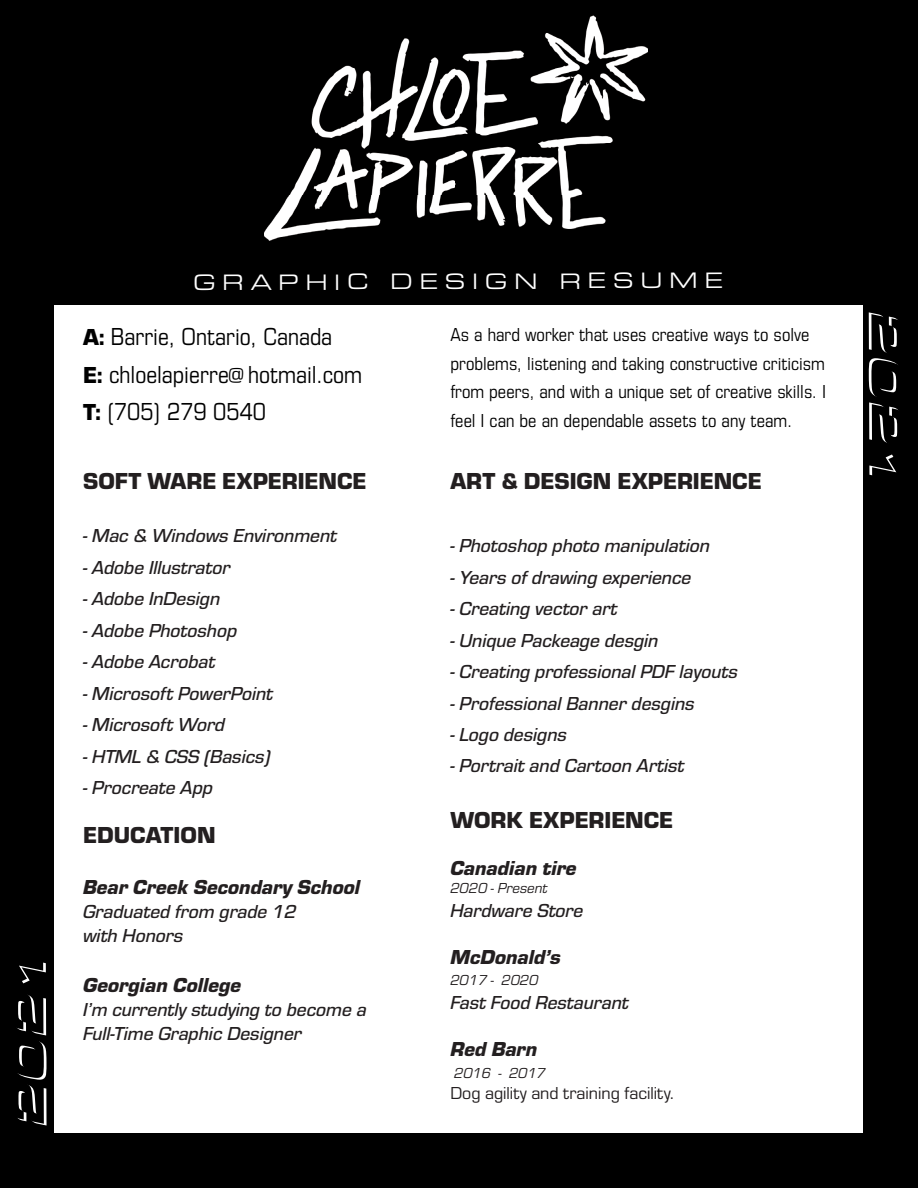
<style>
.page{position:relative;width:918px;height:1188px;background:#000}
.page>*{position:absolute;margin:0;border:0;box-sizing:border-box;transform-origin:0 0}
.t1{font:25.5px/37.5px "Eurostile Con";color:#000}
.t2{font:900 24px "Eurostile";color:#231f20}
.t3{font:23.1px "Eurostile Ext";letter-spacing:.28em;color:#fff}
.t4{font:italic 900 21px "Eurostile";color:#231f20}
.t5{font:19.5px/24px "Eurostile Med Ita";color:#231f20}
.t6{font:19.5px/28.5px "Eurostile Con";color:#000}
.t7{font:18px "Eurostile";color:#231f20}
.t8{font:italic 15px "Eurostile";color:#231f20}
.s1{font-family:"Eurostile";font-weight:900;font-size:24px}
</style>
<div class="page">
<div style="left:55px;top:306px;width:808px;height:827px;background:#fff"></div>
<img style="left:264px;top:16px;width:192px;height:179px">
<img style="left:456px;top:16px;width:192px;height:179px">
<img style="left:264px;top:195px;width:384px;height:45px">
<svg style="left:869px;top:312px;width:35px;height:134px;background:#262626"></svg>
<svg style="left:869px;top:455px;width:35px;height:28px"></svg>
<svg style="left:12px;top:992px;width:35px;height:134px;background:#262626"></svg>
<svg style="left:12px;top:955px;width:34px;height:28px"></svg>
<p class="t3" style="left:193px;top:265px;width:532px">GRAPHIC DESIGN RESUME</p>
<h1 class="t1" style="left:83px;top:317px;width:281px"><span class="s1">A:</span> Barrie, Ontario, Canada<br><span class="s1">E:</span> chloelapierre@hotmail.com<br><span class="s1">T:</span> (705) 279 0540</h1>
<p class="t6" style="left:450px;top:320px;width:377px">As a hard worker that uses creative ways to solve problems, listening and taking constructive criticism from peers, and with a unique set of creative skills. I feel I can be an dependable assets to any team.</p>
<p class="t2" style="left:83px;top:464px;width:285px">SOFT WARE EXPERIENCE</p>
<p class="t5" style="left:83px;top:523px;width:256px">- Mac &amp; Windows Environment</p>
<p class="t5" style="left:83px;top:554px;width:149px">- Adobe Illustrator</p>
<p class="t5" style="left:83px;top:586px;width:139px">- Adobe InDesign</p>
<p class="t5" style="left:83px;top:617px;width:156px">- Adobe Photoshop</p>
<p class="t5" style="left:83px;top:649px;width:134px">- Adobe Acrobat</p>
<p class="t5" style="left:83px;top:680px;width:192px">- Microsoft PowerPoint</p>
<p class="t5" style="left:83px;top:711px;width:143px">- Microsoft Word</p>
<p class="t5" style="left:83px;top:743px;width:189px">- HTML &amp; CSS (Basics)</p>
<p class="t5" style="left:83px;top:774px;width:131px">- Procreate App</p>
<p class="t2" style="left:83px;top:818px;width:134px">EDUCATION</p>
<p class="t4" style="left:83px;top:872px;width:279px">Bear Creek Secondary School</p>
<p class="t5" style="left:83px;top:898px;width:215px">Graduated from grade 12 with Honors</p>
<p class="t4" style="left:83px;top:970px;width:159px">Georgian College</p>
<p class="t5" style="left:83px;top:996px;width:285px">I’m currently studying to become a<br>Full-Time Graphic Designer</p>
<p class="t2" style="left:450px;top:464px;width:313px">ART &amp; DESIGN EXPERIENCE</p>
<p class="t5" style="left:450px;top:532px;width:261px">- Photoshop photo manipulation</p>
<p class="t5" style="left:450px;top:564px;width:242px">- Years of drawing experience</p>
<p class="t5" style="left:450px;top:595px;width:169px">- Creating vector art</p>
<p class="t5" style="left:450px;top:627px;width:209px">- Unique Packeage desgin</p>
<p class="t5" style="left:450px;top:658px;width:289px">- Creating professional PDF layouts</p>
<p class="t5" style="left:450px;top:690px;width:246px">- Professional Banner desgins</p>
<p class="t5" style="left:450px;top:721px;width:118px">- Logo designs</p>
<p class="t5" style="left:450px;top:753px;width:236px">- Portrait and Cartoon Artist</p>
<p class="t2" style="left:450px;top:803px;width:224px">WORK EXPERIENCE</p>
<p class="t4" style="left:450px;top:853px;width:128px">Canadian tire</p>
<p class="t8" style="left:450px;top:878px;width:99px">2020 - Present</p>
<p class="t5" style="left:450px;top:897px;width:134px">Hardware Store</p>
<p class="t4" style="left:450px;top:942px;width:112px">McDonald’s</p>
<p class="t8" style="left:450px;top:971px;width:89px">2017 - 2020</p>
<p class="t5" style="left:450px;top:990px;width:180px">Fast Food Restaurant</p>
<p class="t4" style="left:450px;top:1034px;width:88px">Red Barn</p>
<p class="t8" style="left:454px;top:1063px;width:93px">2016 - 2017</p>
<p class="t7" style="left:450px;top:1081px;width:225px">Dog agility and training facility.</p>
</div>
